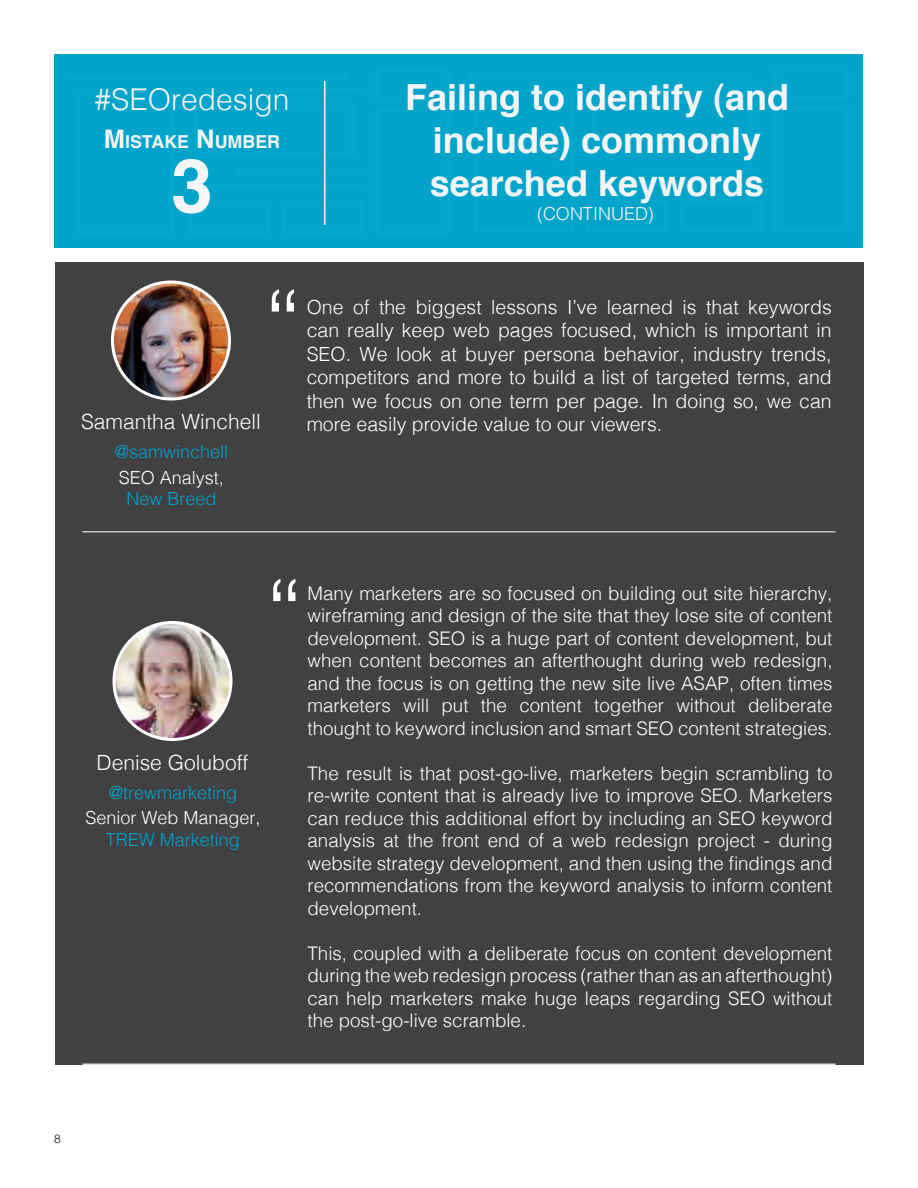
<style>
.page{position:relative;width:918px;height:1188px;background:#fff}
.page>*{position:absolute;margin:0;border:0;box-sizing:border-box;transform-origin:0 0}
.t1{font:300 99px "Helvetica";color:#fff}
.t2{font:700 75px "Helvetica";color:#f5f5f5}
.t3{font:700 36px/43.2px "Helvetica";color:#f5f5f5;text-align:center}
.t4{font:300 30px "Helvetica";color:#f5f5f5}
.t5{font:300 21px "Helvetica";color:#fff}
.t6{font:300 19.5px/23.4px "Helvetica";color:#fff;text-align:justify}
.t7{font:300 18.75px/22.5px "Helvetica";color:#fff;text-align:justify}
.t8{font:300 18px "Helvetica";color:#00a4cb}
.t9{font:300 18px "Helvetica";color:#fff}
.t10{font:300 18px "Helvetica";color:#f5f5f5}
.t11{font:700 17.85px "Helvetica";color:#f5f5f5}
.t12{font:300 12px "Helvetica";color:#000}
.s1{font-size:25.5px}
</style>
<div class="page">
<div style="left:56px;top:262px;width:808px;height:803px;background:#414042"></div>
<img style="left:112px;top:282px;width:118px;height:117px;border-radius:58px">
<div style="left:111px;top:280px;width:120px;height:120px;border:3px solid #fff;border-radius:50%"></div>
<div style="left:55px;top:55px;width:808px;height:193px;background:#00a4cb"></div>
<hr style="left:324px;top:81px;width:2px;height:144px;background:#f5f5f5">
<hr style="left:82px;top:1064px;width:754px;height:1px;background:#e2e2e2">
<hr style="left:82px;top:531px;width:754px;height:1px;background:#c5c5c5">
<img style="left:116px;top:624px;width:115px;height:116px">
<div style="left:112px;top:621px;width:120px;height:120px;border:3px solid #fff;border-radius:50%"></div>
<h3 class="t4" style="left:94px;top:74px;width:197px">#SEOredesign</h3>
<p class="t11" style="left:104px;top:127px;width:178px"><span class="s1">M</span>ISTAKE <span class="s1">N</span>UMBER</p>
<h2 class="t2" style="left:171px;top:125px;width:43px">3</h2>
<h3 class="t3" style="left:405px;top:76px;width:386px">Failing to identify (and include) commonly searched keywords</h3>
<p class="t10" style="left:537px;top:198px;width:118px">(CONTINUED)</p>
<h1 class="t1" style="left:263px;top:241px;width:40px">“</h1>
<p class="t5" style="left:81px;top:404px;width:181px">Samantha Winchell</p>
<p class="t8" style="left:115px;top:437px;width:115px">@samwinchell</p>
<p class="t9" style="left:119px;top:462px;width:107px">SEO Analyst,</p>
<p class="t8" style="left:126px;top:484px;width:92px">New Breed</p>
<p class="t6" style="left:307px;top:294px;width:527px">One of the biggest lessons I’ve learned is that keywords can really keep web pages focused, which is important in SEO. We look at buyer persona behavior, industry trends, competitors and more to build a list of targeted terms, and then we focus on one term per page. In doing so, we can more easily provide value to our viewers.</p>
<p class="t5" style="left:97px;top:744px;width:153px">Denise Goluboff</p>
<p class="t8" style="left:109px;top:777px;width:130px">@trewmarketing</p>
<p class="t9" style="left:85px;top:803px;width:177px">Senior Web Manager,</p>
<p class="t8" style="left:106px;top:824px;width:136px">TREW Marketing</p>
<h1 class="t1" style="left:265px;top:531px;width:40px">“</h1>
<p class="t7" style="left:308px;top:581px;width:527px">Many marketers are so focused on building out site hierarchy, wireframing and design of the site that they lose site of content development. SEO is a huge part of content development, but when content becomes an afterthought during web redesign, and the focus is on getting the new site live ASAP, often times marketers will put the content together without deliberate thought to keyword inclusion and smart SEO content strategies.</p>
<p class="t7" style="left:308px;top:761px;width:527px">The result is that post-go-live, marketers begin scrambling to re-write content that is already live to improve SEO. Marketers can reduce this additional effort by including an SEO keyword analysis at the front end of a web redesign project - during website strategy development, and then using the findings and recommendations from the keyword analysis to inform content development.</p>
<p class="t7" style="left:308px;top:941px;width:527px">This, coupled with a deliberate focus on content development during the web redesign process (rather than as an afterthought) can help marketers make huge leaps regarding SEO without the post-go-live scramble.</p>
<p class="t12" style="left:54px;top:1128px;width:8px">8</p>
</div>
